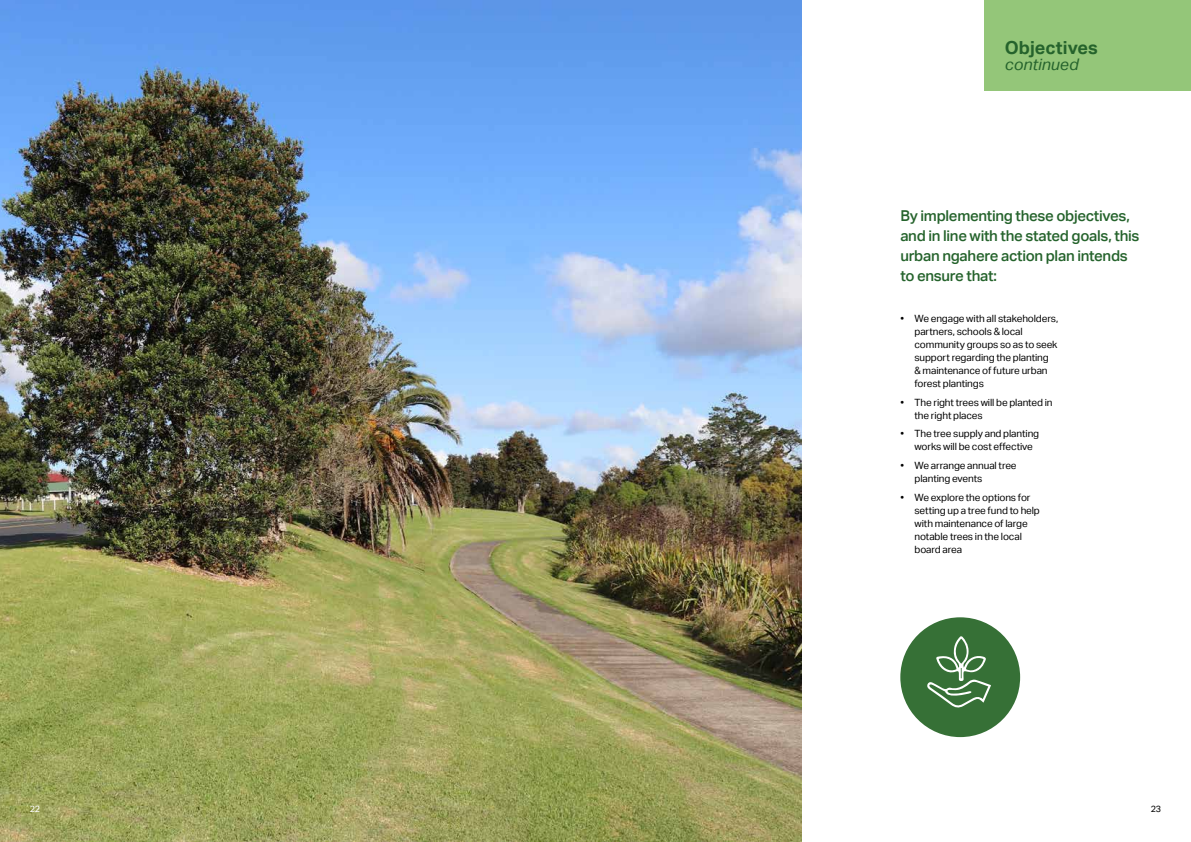
<style>
.page{position:relative;width:1191px;height:842px;background:#fff}
.page>*{position:absolute;margin:0;border:0;box-sizing:border-box;transform-origin:0 0}
.t1{font:700 18px "Aktiv Grotesk";letter-spacing:.005em;color:#25632c}
.t2{font:italic 16px "Aktiv Grotesk";color:#25632c}
.t3{font:500 15px/20px "Aktiv Grotesk";letter-spacing:-.02em;color:#25632c}
.t4{font:10px/13px "Aktiv Grotesk";letter-spacing:-.01em;color:#000}
.t5{font:9px "Aktiv Grotesk";color:#000}
.t6{font:9px "Aktiv Grotesk";color:#fff}
</style>
<div class="page">
<img style="left:0;top:0;width:801px;height:842px">
<div style="left:900px;top:617px;width:120px;height:120px;background:#367036;border-radius:50%"></div>
<svg style="left:927px;top:636px;width:64px;height:72px"></svg>
<div style="left:985px;top:0;width:206px;height:91px;background:#94c679"></div>
<p class="t6" style="left:30px;top:803px;width:12px">22</p>
<h1 class="t1" style="left:1004px;top:37px;width:95px">Objectives</h1>
<h2 class="t2" style="left:1004px;top:55px;width:75px">continued</h2>
<h3 class="t3" style="left:900px;top:205px;width:241px">By implementing these objectives, and in line with the stated goals, this urban ngahere action plan intends to ensure that:</h3>
<p class="t4" style="left:914px;top:312px;width:145px;text-indent:-14px">• We engage with all stakeholders, partners, schools &amp; local community groups so as to seek support regarding the planting<br>&amp; maintenance of future urban forest plantings</p>
<p class="t4" style="left:914px;top:396px;width:140px;text-indent:-14px">• The right trees will be planted in the right places</p>
<p class="t4" style="left:914px;top:427px;width:126px;text-indent:-14px">• The tree supply and planting works will be cost effective</p>
<p class="t4" style="left:914px;top:459px;width:104px;text-indent:-14px">• We arrange annual tree planting events</p>
<p class="t4" style="left:914px;top:491px;width:127px;text-indent:-14px">• We explore the options for setting up a tree fund to help with maintenance of large notable trees in the local board area</p>
<p class="t5" style="left:1150px;top:803px;width:12px">23</p>
</div>
